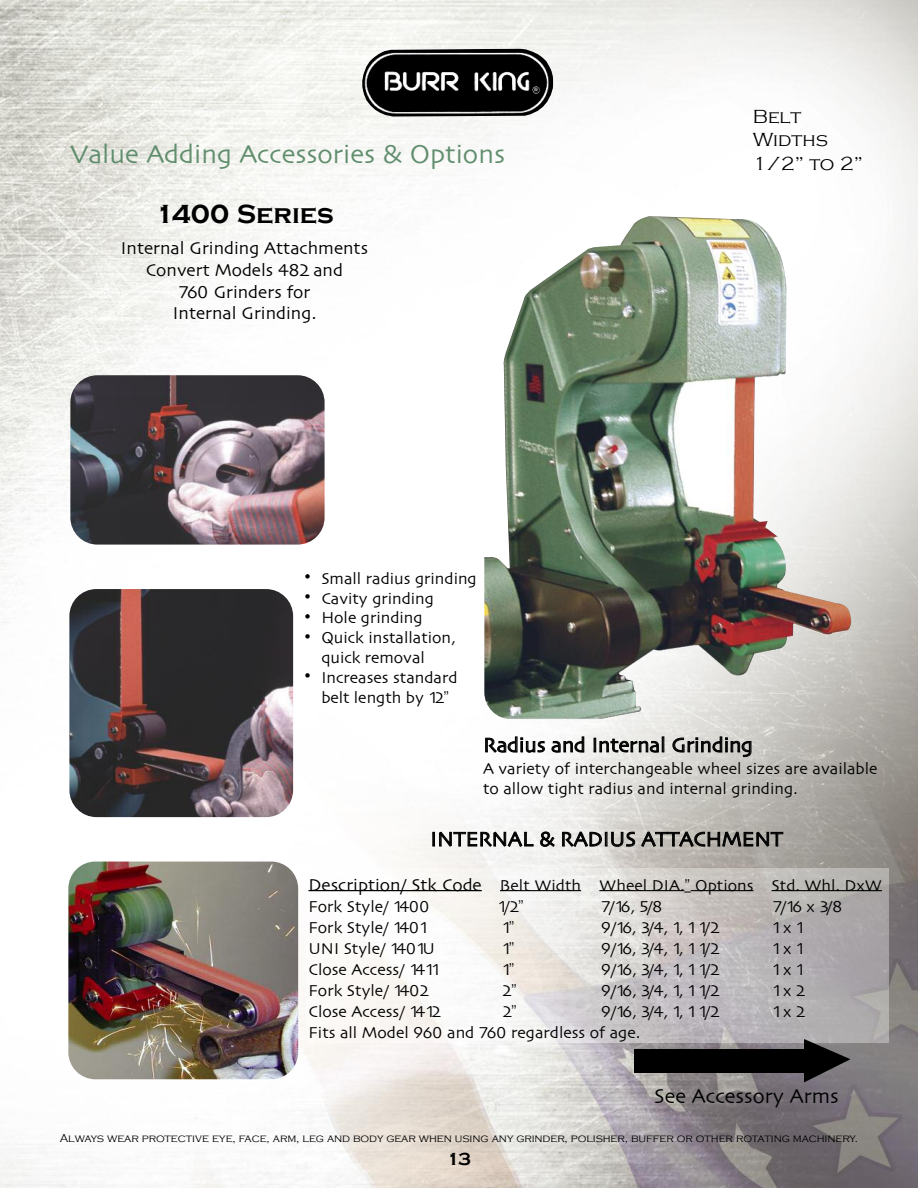
<style>
.page{position:relative;width:918px;height:1188px;background:#fff}
.page>*{position:absolute;margin:0;border:0;box-sizing:border-box;transform-origin:0 0}
.t1{font:27px "Skia";color:#608d6d}
.t2{font:700 27px "Copperplate Gothic";color:#000}
.t3{font:21px "Skia";color:#000}
.t4{font:300 19.5px/23.4px "Copperplate Gothic";color:#000}
.t5{font:18px/21.6px "Skia";color:#000;text-align:center}
.t6{font:700 18px "Copperplate Gothic";color:#000}
.t7{font:16.5px/19.8px "Skia";color:#000}
.t8{font:300 11.7px "Copperplate Gothic";letter-spacing:-.005em;color:#000}
.s1{font-family:"Helvetica";font-weight:300}
.s2{font-size:18px}
</style>
<div class="page">
<img style="left:0;top:0;width:918px;height:1188px">
<img style="left:70px;top:375px;width:255px;height:170px">
<img style="left:484px;top:216px;width:368px;height:503px">
<img style="left:68px;top:862px;width:230px;height:217px">
<img style="left:69px;top:589px;width:224px;height:228px">
<svg style="left:485px;top:726px;width:60px;height:27px"></svg>
<svg style="left:551px;top:736px;width:33px;height:17px"></svg>
<svg style="left:593px;top:736px;width:72px;height:26px;background:#babab7"></svg>
<svg style="left:672px;top:736px;width:80px;height:21px;background:#a1a19d"></svg>
<img style="left:362px;top:49px;width:191px;height:68px">
<img style="left:306px;top:868px;width:583px;height:174px">
<svg style="left:432px;top:831px;width:102px;height:16px"></svg>
<svg style="left:540px;top:831px;width:15px;height:16px"></svg>
<svg style="left:562px;top:819px;width:73px;height:28px;background:#b8b7b4"></svg>
<svg style="left:641px;top:828px;width:142px;height:19px;background:#8c8a85"></svg>
<hr style="left:309px;top:890px;width:173px;height:1px;background:#000">
<hr style="left:500px;top:890px;width:81px;height:1px;background:#000">
<hr style="left:599px;top:890px;width:85px;height:1px;background:#000">
<hr style="left:691px;top:890px;width:62px;height:1px;background:#000">
<hr style="left:772px;top:890px;width:110px;height:1px;background:#000">
<div style="left:635px;top:1049px;width:173px;height:24px;background:#000"></div>
<svg style="left:804px;top:1039px;width:47px;height:43px;background:#454344"></svg>
<h1 class="t1" style="left:71px;top:138px;width:436px">Value Adding Accessories &amp; Options</h1>
<h1 class="t2" style="left:155px;top:199px;width:180px">1400 Series</h1>
<p class="t5" style="left:121px;top:239px;width:249px">Internal Grinding Attachments<br>Convert Models 482 and<br>760 Grinders for<br>Internal Grinding.</p>
<p class="t7" style="left:303px;top:570px;width:175px"><sup>•</sup> Small radius grinding</p>
<p class="t7" style="left:303px;top:589px;width:132px"><sup>•</sup> Cavity grinding</p>
<p class="t7" style="left:303px;top:609px;width:121px"><sup>•</sup> Hole grinding</p>
<p class="t7" style="left:321px;top:629px;width:136px;text-indent:-18px"><sup>•</sup> Quick installation, quick removal</p>
<p class="t7" style="left:321px;top:669px;width:138px;text-indent:-18px"><sup>•</sup> Increases standard belt length by 12<span class="s1">”</span></p>
<p class="t4" style="left:753px;top:105px;width:112px">Belt<br>Widths<br>1/2” to 2”</p>
<p class="t3" style="left:483px;top:732px;width:271px">Radius and Internal Grinding</p>
<p class="t7" style="left:483px;top:760px;width:396px">A variety of interchangeable wheel sizes are available to allow tight radius and internal grinding.</p>
<p class="t3" style="left:430px;top:827px;width:354px">INTERNAL &amp; RADIUS ATTACHMENT</p>
<p class="t7" style="left:309px;top:876px;width:575px;line-height:21.3px"><span class="s2">Description/ Stk Code</span> Belt Width Wheel DIA.<span class="s1">”</span> Options Std. Whl. DxW<br>Fork Style/ 1400</p>
<p class="t7" style="left:498px;top:898px;width:28px">1/2<span class="s1">”</span></p>
<p class="t7" style="left:601px;top:898px;width:63px">7/16, 5/8</p>
<p class="t7" style="left:773px;top:898px;width:71px">7/16 x 3/8</p>
<p class="t7" style="left:309px;top:919px;width:122px">Fork Style/ 1401</p>
<p class="t7" style="left:502px;top:919px;width:14px">1<span class="s1">”</span></p>
<p class="t7" style="left:601px;top:919px;width:120px">9/16, 3/4, 1, 1 1/2</p>
<p class="t7" style="left:772px;top:919px;width:35px">1 x 1</p>
<p class="t7" style="left:309px;top:940px;width:128px">UNI Style/ 1401U</p>
<p class="t7" style="left:502px;top:940px;width:14px">1<span class="s1">”</span></p>
<p class="t7" style="left:601px;top:940px;width:120px">9/16, 3/4, 1, 1 1/2</p>
<p class="t7" style="left:772px;top:940px;width:35px">1 x 1</p>
<p class="t7" style="left:309px;top:961px;width:134px">Close Access/ 1411</p>
<p class="t7" style="left:502px;top:961px;width:14px">1<span class="s1">”</span></p>
<p class="t7" style="left:601px;top:961px;width:120px">9/16, 3/4, 1, 1 1/2</p>
<p class="t7" style="left:772px;top:961px;width:35px">1 x 1</p>
<p class="t7" style="left:309px;top:982px;width:122px">Fork Style/ 1402</p>
<p class="t7" style="left:502px;top:982px;width:16px">2<span class="s1">”</span></p>
<p class="t7" style="left:601px;top:982px;width:120px">9/16, 3/4, 1, 1 1/2</p>
<p class="t7" style="left:772px;top:982px;width:35px">1 x 2</p>
<p class="t7" style="left:309px;top:1003px;width:134px">Close Access/ 1412</p>
<p class="t7" style="left:502px;top:1003px;width:16px">2<span class="s1">”</span></p>
<p class="t7" style="left:601px;top:1003px;width:120px">9/16, 3/4, 1, 1 1/2</p>
<p class="t7" style="left:772px;top:1003px;width:35px">1 x 2</p>
<p class="t7" style="left:309px;top:1024px;width:334px">Fits all Model 960 and 760 regardless of age.</p>
<p class="t3" style="left:654px;top:1084px;width:186px">See Accessory Arms</p>
<p class="t8" style="left:60px;top:1132px;width:800px">Always wear protective eye, face, arm, leg and body gear when using any grinder, polisher, buffer or other rotating machinery.</p>
<p class="t6" style="left:447px;top:1149px;width:26px">13</p>
</div>
